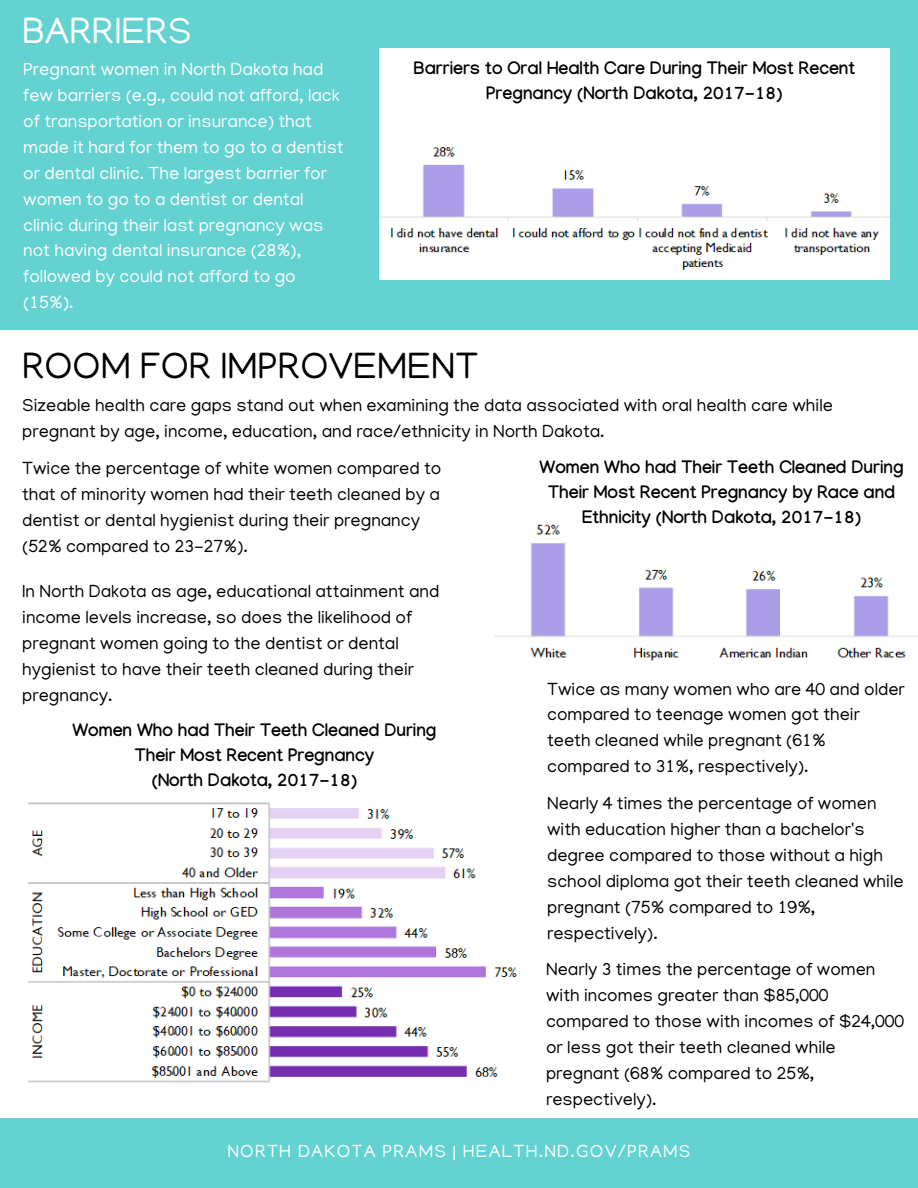
<style>
.page{position:relative;width:918px;height:1188px;background:#fff}
.page>*{position:absolute;margin:0;border:0;box-sizing:border-box;transform-origin:0 0}
.t1{font:37.5px "Manjari";color:#000}
.t2{font:37.5px "Manjari";color:#fff}
.t3{font:18px/25.8px "Manjari";color:#000}
.t4{font:18px/25.8px "Manjari";color:#fff}
.t5{font:700 18px/24.8px "Manjari";color:#000;text-align:center}
.t6{font:18px "Manjari";letter-spacing:.07em;color:#fff}
.t7{font:700 13.5px "Open Sans";color:#545454}
</style>
<div class="page">
<div style="left:0;top:1119px;width:918px;height:69px;background:#63d2d1"></div>
<div style="left:0;top:0;width:918px;height:330px;background:#63d2d1"></div>
<svg style="left:379px;top:48px;width:511px;height:3px"></svg>
<svg style="left:379px;top:278px;width:511px;height:2px"></svg>
<img style="left:380px;top:49px;width:509px;height:230px">
<img style="left:494px;top:524px;width:424px;height:137px">
<img style="left:28px;top:802px;width:489px;height:281px">
<p class="t2" style="left:22px;top:16px;width:171px">BARRIERS</p>
<p class="t4" style="left:23px;top:59px;width:322px">Pregnant women in North Dakota had few barriers (e.g., could not afford, lack of transportation or insurance) that made it hard for them to go to a dentist or dental clinic. The largest barrier for women to go to a dentist or dental clinic during their last pregnancy was not having dental insurance (28%), followed by could not afford to go (15%).</p>
<p class="t5" style="left:413px;top:59px;width:443px">Barriers to Oral Health Care During Their Most Recent<br>Pregnancy (North Dakota, 2017-18)</p>
<p class="t1" style="left:22px;top:351px;width:458px">ROOM FOR IMPROVEMENT</p>
<p class="t3" style="left:22px;top:395px;width:812px">Sizeable health care gaps stand out when examining the data associated with oral health care while pregnant by age, income, education, and race/ethnicity in North Dakota.</p>
<p class="t3" style="left:22px;top:458px;width:421px;text-align:justify">Twice the percentage of white women compared to that of minority women had their teeth cleaned by a dentist or dental hygienist during their pregnancy</p>
<p class="t3" style="left:22px;top:536px;width:227px">(52% compared to 23-27%).</p>
<p class="t5" style="left:540px;top:458px;width:366px">Women Who had Their Teeth Cleaned During<br>Their Most Recent Pregnancy by Race and<br>Ethnicity (North Dakota, 2017-18)</p>
<p class="t3" style="left:22px;top:581px;width:419px">In North Dakota as age, educational attainment and income levels increase, so does the likelihood of</p>
<p class="t3" style="left:22px;top:633px;width:394px">pregnant women going to the dentist or dental hygienist to have their teeth cleaned during their pregnancy.</p>
<p class="t5" style="left:72px;top:721px;width:366px">Women Who had Their Teeth Cleaned During<br>Their Most Recent Pregnancy</p>
<p class="t5" style="left:152px;top:771px;width:207px">(North Dakota, 2017-18)</p>
<p class="t7" style="left:173px;top:1000px;width:5px">,</p>
<p class="t7" style="left:173px;top:1019px;width:5px">,</p>
<p class="t7" style="left:173px;top:1039px;width:5px">,</p>
<p class="t7" style="left:171px;top:1058px;width:5px">,</p>
<p class="t7" style="left:235px;top:980px;width:5px">,</p>
<p class="t7" style="left:235px;top:1000px;width:5px">,</p>
<p class="t7" style="left:235px;top:1019px;width:5px">,</p>
<p class="t7" style="left:235px;top:1039px;width:5px">,</p>
<p class="t3" style="left:547px;top:678px;width:359px">Twice as many women who are 40 and older compared to teenage women got their teeth cleaned while pregnant (61% compared to 31%, respectively).</p>
<p class="t3" style="left:547px;top:793px;width:358px">Nearly 4 times the percentage of women with education higher than a bachelor's degree compared to those without a high school diploma got their teeth cleaned while pregnant (75% compared to 19%, respectively).</p>
<p class="t3" style="left:546px;top:959px;width:360px">Nearly 3 times the percentage of women with incomes greater than $85,000 compared to those with incomes of $24,000 or less got their teeth cleaned while pregnant (68% compared to 25%, respectively).</p>
<p class="t6" style="left:227px;top:1143px;width:465px">NORTH DAKOTA PRAMS | HEALTH.ND.GOV/PRAMS</p>
</div>
